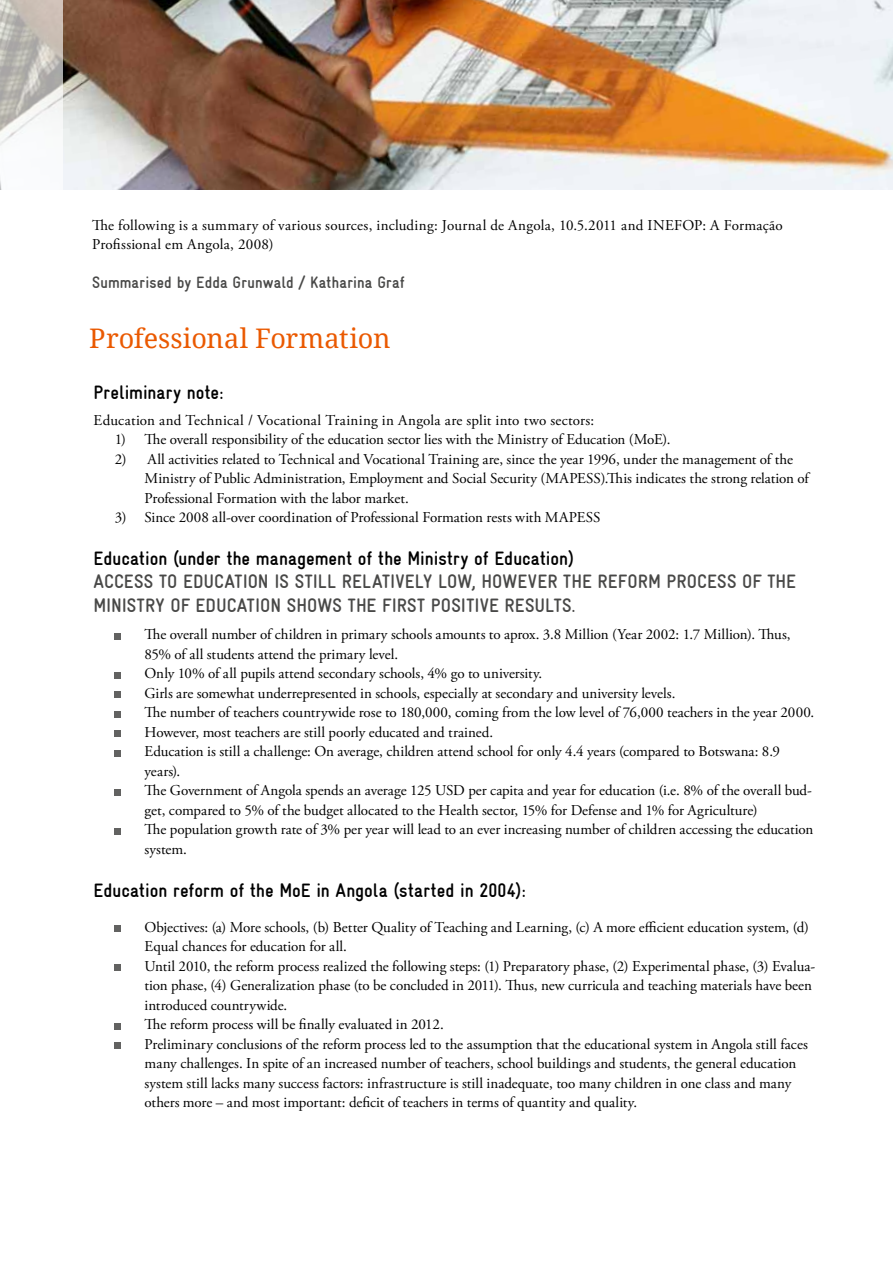
<style>
.page{position:relative;width:893px;height:1263px;background:#fff}
.page>*{position:absolute;margin:0;border:0;box-sizing:border-box;transform-origin:0 0}
.t1{font:27px "Droid Serif";color:#ea5901}
.t2{font:700 condensed 19.5px "Gravur";color:#000}
.t3{font:700 condensed 19.5px/23.4px "Gravur";letter-spacing:.01em;color:#484847}
.t4{font:700 condensed 16.5px "Gravur";letter-spacing:.005em;color:#484847}
.t5{font:15px/19.5px "Adobe Garamond Pro";color:#000}
.t6{font:15px/19.5px "Adobe Garamond Pro";letter-spacing:.02em;color:#000}
</style>
<div class="page">
<img style="left:63px;top:0;width:830px;height:189px">
<svg style="left:0;top:0;width:63px;height:190px"></svg>
<svg style="left:115px;top:633px;width:6px;height:6px"></svg>
<svg style="left:115px;top:672px;width:6px;height:6px"></svg>
<div style="left:115px;top:691px;width:6px;height:7px;background:#626261"></div>
<svg style="left:115px;top:711px;width:6px;height:6px"></svg>
<svg style="left:115px;top:730px;width:6px;height:6px"></svg>
<svg style="left:115px;top:750px;width:6px;height:6px"></svg>
<svg style="left:115px;top:789px;width:6px;height:6px"></svg>
<svg style="left:115px;top:828px;width:6px;height:6px"></svg>
<div style="left:115px;top:925px;width:6px;height:7px;background:#626261"></div>
<div style="left:115px;top:964px;width:6px;height:7px;background:#626261"></div>
<svg style="left:115px;top:1023px;width:6px;height:6px"></svg>
<div style="left:115px;top:1042px;width:6px;height:7px;background:#626261"></div>
<p class="t6" style="left:92px;top:216px;width:692px">The following is a summary of various sources, including: Journal de Angola, 10.5.2011 and INEFOP: A Formação<br>Profissional em Angola, 2008)</p>
<p class="t4" style="left:92px;top:273px;width:314px">Summarised by Edda Grunwald / Katharina Graf</p>
<h1 class="t1" style="left:89px;top:321px;width:303px">Professional Formation</h1>
<h2 class="t2" style="left:94px;top:382px;width:131px">Preliminary note:</h2>
<p class="t6" style="left:94px;top:411px;width:502px">Education and Technical / Vocational Training in Angola are split into two sectors:</p>
<p class="t5" style="left:115px;top:430px;width:557px">1) The overall responsibility of the education sector lies with the Ministry of Education (MoE).</p>
<p class="t5" style="left:145px;top:450px;width:666px;text-indent:-30px">2) All activities related to Technical and Vocational Training are, since the year 1996, under the management of the<br>Ministry of Public Administration, Employment and Social Security (MAPESS).This indicates the strong relation of<br>Professional Formation with the labor market.</p>
<p class="t5" style="left:115px;top:508px;width:487px">3) Since 2008 all-over coordination of Professional Formation rests with MAPESS</p>
<h2 class="t2" style="left:94px;top:547px;width:482px">Education (under the management of the Ministry of Education)</h2>
<h2 class="t3" style="left:94px;top:570px;width:704px">ACCESS TO EDUCATION IS STILL RELATIVELY LOW, HOWEVER THE REFORM PROCESS OF THE<br>MINISTRY OF EDUCATION SHOWS THE FIRST POSITIVE RESULTS.</h2>
<p class="t5" style="left:145px;top:625px;width:671px">The overall number of children in primary schools amounts to aprox. 3.8 Million (Year 2002: 1.7 Million). Thus, 85% of all students attend the primary level.<br>Only 10% of all pupils attend secondary schools, 4% go to university.<br>Girls are somewhat underrepresented in schools, especially at secondary and university levels.<br>The number of teachers countrywide rose to 180,000, coming from the low level of 76,000 teachers in the year 2000.<br>However, most teachers are still poorly educated and trained.<br>Education is still a challenge: On average, children attend school for only 4.4 years (compared to Botswana: 8.9 years).<br>The Government of Angola spends an average 125 USD per capita and year for education (i.e. 8% of the overall bud&shy;get, compared to 5% of the budget allocated to the Health sector, 15% for Defense and 1% for Agriculture)<br>The population growth rate of 3% per year will lead to an ever increasing number of children accessing the education system.</p>
<h2 class="t2" style="left:94px;top:879px;width:434px">Education reform of the MoE in Angola (started in 2004):</h2>
<p class="t5" style="left:145px;top:918px;width:672px">Objectives: (a) More schools, (b) Better Quality of Teaching and Learning, (c) A more efficient education system, (d)<br>Equal chances for education for all.<br>Until 2010, the reform process realized the following steps: (1) Preparatory phase, (2) Experimental phase, (3) Evalua&shy;tion phase, (4) Generalization phase (to be concluded in 2011). Thus, new curricula and teaching materials have been introduced countrywide.<br>The reform process will be finally evaluated in 2012.<br>Preliminary conclusions of the reform process led to the assumption that the educational system in Angola still faces many challenges. In spite of an increased number of teachers, school buildings and students, the general education system still lacks many success factors: infrastructure is still inadequate, too many children in one class and many others more – and most important: deficit of teachers in terms of quantity and quality.</p>
</div>
